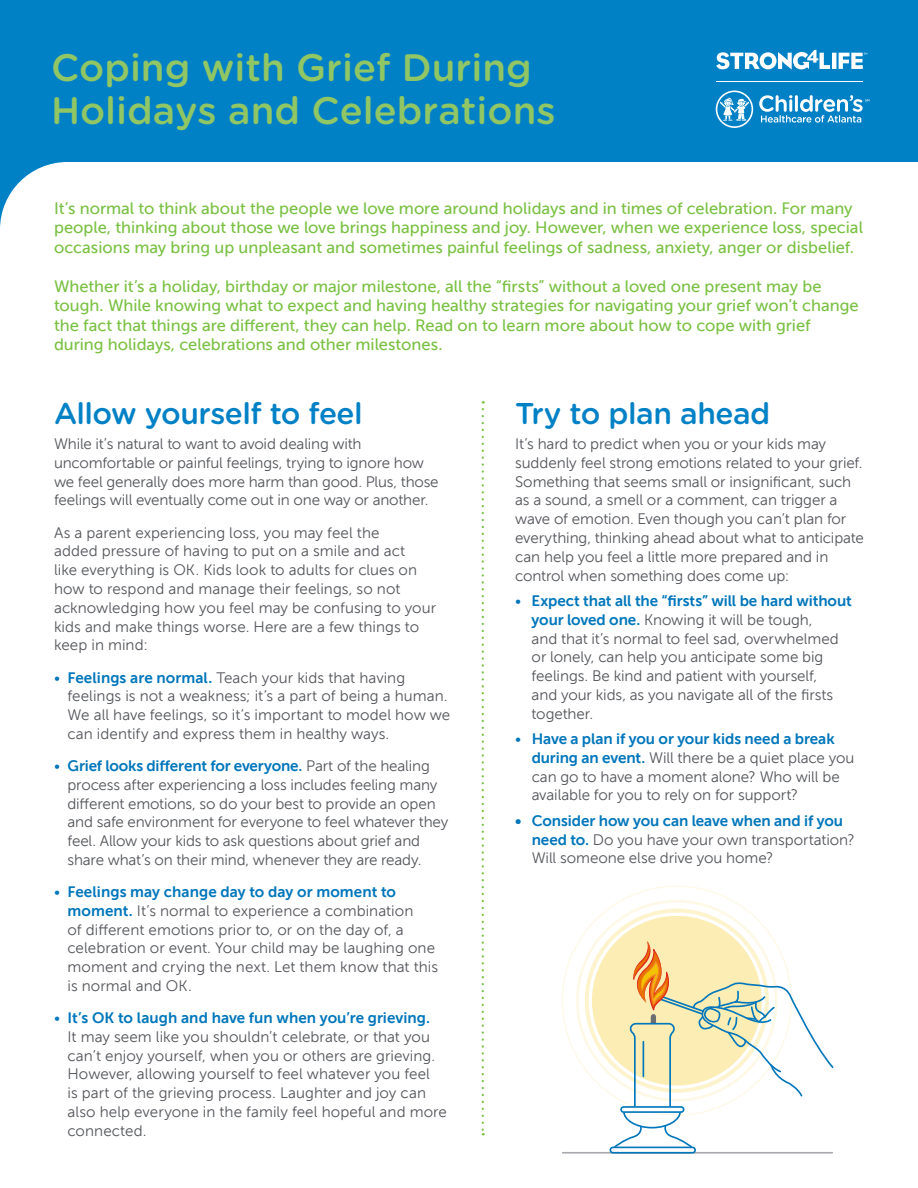
<style>
.page{position:relative;width:918px;height:1188px;background:#0081c6}
.page>*{position:absolute;margin:0;border:0;box-sizing:border-box;transform-origin:0 0}
.t1{font:500 38.25px/43px "Gotham Rounded";color:#91c664}
.t2{font:500 30px "Gotham Rounded";letter-spacing:-.02em;color:#0081c6}
.t3{font:16.5px/19.5px "Museo Sans 500";color:#7ac143}
.t4{font:15.15px/18.8px "Museo Sans 300";letter-spacing:-.005em;color:#54565b}
.t5{font:15.15px "Museo Sans 700";letter-spacing:-.005em;color:#0076bb}
.s1{color:#0076bb}
.s2{font-family:"Museo Sans 700";color:#0076bb}
.s3{font-family:"Museo Sans 300"}
.s4{font-family:"Museo Sans 300";color:#54565b}
</style>
<div class="page">
<div style="left:0;top:162px;width:918px;height:1026px;background:#fff"></div>
<svg style="left:482px;top:409px;width:2px;height:726px"></svg>
<hr style="left:832px;top:53px;width:4px;height:16px;background:#fff">
<svg style="left:716px;top:50px;width:114px;height:19px"></svg>
<svg style="left:839px;top:53px;width:28px;height:16px"></svg>
<hr style="left:717px;top:81px;width:146px;height:1px;background:#fff">
<svg style="left:759px;top:95px;width:110px;height:28px"></svg>
<svg style="left:716px;top:91px;width:37px;height:37px"></svg>
<div style="left:555px;top:879px;width:247px;height:249px;background:#fff"></div>
<hr style="left:563px;top:1152px;width:269px;height:2px;background:#a7a9ac">
<div style="left:610px;top:1147px;width:86px;height:7px;border:2px solid #0076bb;border-radius:3px"></div>
<svg style="left:573px;top:897px;width:262px;height:252px;background:#f5f2de"></svg>
<h1 class="t1" style="left:51px;top:45px;width:506px">Coping with Grief During<br>Holidays and Celebrations</h1>
<p class="t3" style="left:54px;top:198px;width:811px">It’s normal to think about the people we love more around holidays and in times of celebration. For many people, thinking about those we love brings happiness and joy. However, when we experience loss, special occasions may bring up unpleasant and sometimes painful feelings of sadness, anxiety, anger or disbelief.</p>
<p class="t3" style="left:54px;top:277px;width:806px">Whether it’s a holiday, birthday or major milestone, all the “firsts” without a loved one present may be tough. While knowing what to expect and having healthy strategies for navigating your grief won’t change the fact that things are different, they can help. Read on to learn more about how to cope with grief during holidays, celebrations and other milestones.</p>
<h2 class="t2" style="left:54px;top:392px;width:310px">Allow yourself to feel</h2>
<p class="t4" style="left:54px;top:435px;width:386px">While it’s natural to want to avoid dealing with uncomfortable or painful feelings, trying to ignore how we feel generally does more harm than good. Plus, those feelings will eventually come out in one way or another.</p>
<p class="t4" style="left:54px;top:523px;width:384px">As a parent experiencing loss, you may feel the<br>added pressure of having to put on a smile and act<br>like everything is OK. Kids look to adults for clues on how to respond and manage their feelings, so not acknowledging how you feel may be confusing to your kids and make things worse. Here are a few things to keep in mind:</p>
<p class="t4" style="left:68px;top:668px;width:384px;text-indent:-14px"><span class="s1">•</span> <span class="s2">Feelings are normal.</span> Teach your kids that having feelings is not a weakness; it’s a part of being a human.<br>We all have feelings, so it’s important to model how we can identify and express them in healthy ways.</p>
<p class="t5" style="left:54px;top:757px;width:377px"><span class="s3">•</span> Grief looks different for everyone. <span class="s4">Part of the healing</span></p>
<p class="t4" style="left:68px;top:775px;width:382px">process after experiencing a loss includes feeling many different emotions, so do your best to provide an open and safe environment for everyone to feel whatever they feel. Allow your kids to ask questions about grief and share what’s on their mind, whenever they are ready.</p>
<p class="t5" style="left:54px;top:883px;width:344px"><span class="s3">•</span> Feelings may change day to day or moment to</p>
<p class="t4" style="left:68px;top:901px;width:372px"><span class="s2">moment.</span> It’s normal to experience a combination<br>of different emotions prior to, or on the day of, a celebration or event. Your child may be laughing one moment and crying the next. Let them know that this is normal and OK.</p>
<p class="t5" style="left:54px;top:1009px;width:378px"><span class="s3">•</span> It’s OK to laugh and have fun when you’re grieving.</p>
<p class="t4" style="left:68px;top:1027px;width:381px">It may seem like you shouldn’t celebrate, or that you can’t enjoy yourself, when you or others are grieving.<br>However, allowing yourself to feel whatever you feel<br>is part of the grieving process. Laughter and joy can also help everyone in the family feel hopeful and more connected.</p>
<h2 class="t2" style="left:515px;top:392px;width:257px">Try to plan ahead</h2>
<p class="t4" style="left:515px;top:435px;width:350px">It’s hard to predict when you or your kids may suddenly feel strong emotions related to your grief.<br>Something that seems small or insignificant, such as a sound, a smell or a comment, can trigger a wave of emotion. Even though you can’t plan for everything, thinking ahead about what to anticipate can help you feel a little more prepared and in control when something does come up:</p>
<p class="t5" style="left:515px;top:592px;width:338px"><span class="s3">•</span> Expect that all the “firsts” will be hard without</p>
<p class="t4" style="left:532px;top:610px;width:309px"><span class="s2">your loved one.</span> Knowing it will be tough, and that it’s normal to feel sad, overwhelmed or lonely, can help you anticipate some big feelings. Be kind and patient with yourself, and your kids, as you navigate all of the firsts together.</p>
<p class="t5" style="left:515px;top:730px;width:321px"><span class="s3">•</span> Have a plan if you or your kids need a break</p>
<p class="t4" style="left:532px;top:748px;width:324px"><span class="s2">during an event.</span> Will there be a quiet place you can go to have a moment alone? Who will be available for you to rely on for support?</p>
<p class="t5" style="left:515px;top:812px;width:329px">• Consider how you can leave when and if you</p>
<p class="t4" style="left:532px;top:830px;width:325px"><span class="s2">need to.</span> Do you have your own transportation?<br>Will someone else drive you home?</p>
</div>
